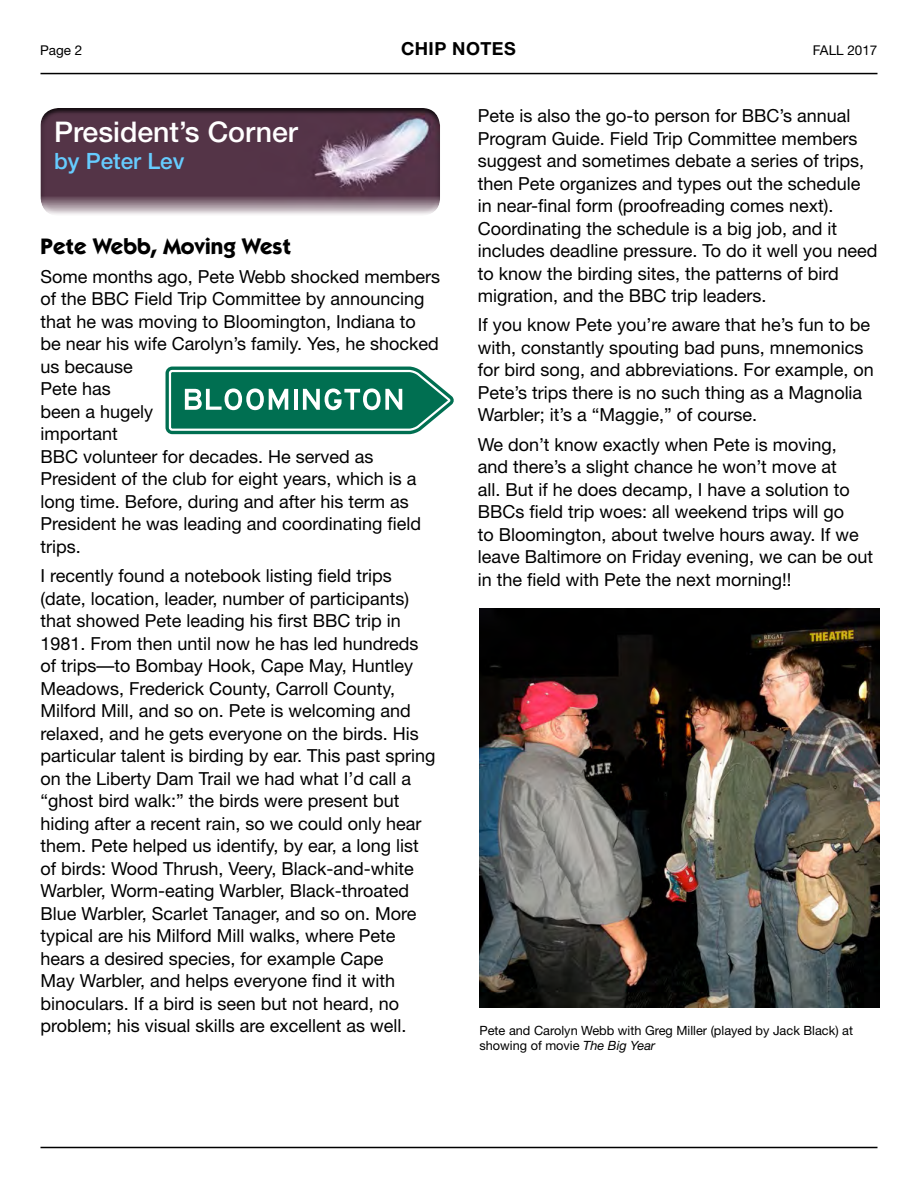
<style>
.page{position:relative;width:918px;height:1188px;background:#fff}
.page>*{position:absolute;margin:0;border:0;box-sizing:border-box;transform-origin:0 0}
.t1{font:500 28.5px "Helvetica Neue";color:#fff}
.t2{font:700 22.5px "Itc Kabel";color:#000}
.t3{font:500 22.5px "Helvetica Neue";color:#6cf}
.t4{font:18px/22.5px "Helvetica Neue";color:#000}
.t5{font:700 18px "Helvetica Neue";letter-spacing:.025em;color:#000}
.t6{font:13.5px "Helvetica Neue";color:#000}
.t7{font:12.75px/15.3px "Helvetica Neue";color:#000}
.s1{font-style:italic}
</style>
<div class="page">
<hr style="left:40px;top:73px;width:838px;height:1px;background:#000">
<hr style="left:40px;top:1147px;width:838px;height:1px;background:#000">
<div style="left:34px;top:198px;width:413px;height:19px;background:#fff;opacity:.75"></div>
<div style="left:34px;top:100px;width:413px;height:104px;background:#000;opacity:.75"></div>
<img style="left:480px;top:608px;width:399px;height:400px">
<svg style="left:166px;top:367px;width:288px;height:67px"></svg>
<p class="t6" style="left:40px;top:42px;width:44px">Page 2</p>
<p class="t5" style="left:401px;top:37px;width:116px">CHIP NOTES</p>
<p class="t6" style="left:813px;top:42px;width:66px">FALL 2017</p>
<h1 class="t1" style="left:54px;top:115px;width:245px">President’s Corner</h1>
<p class="t3" style="left:54px;top:147px;width:132px">by Peter Lev</p>
<p class="t2" style="left:40px;top:232px;width:252px">Pete Webb, Moving West</p>
<p class="t4" style="left:40px;top:265px;width:401px">Some months ago, Pete Webb shocked members of the BBC Field Trip Committee by announcing that he was moving to Bloomington, Indiana to be near his wife Carolyn’s family. Yes, he shocked us because<br>Pete has<br>been a hugely<br>important<br>BBC volunteer for decades. He served as<br>President of the club for eight years, which is a long time. Before, during and after his term as<br>President he was leading and coordinating field trips.</p>
<p class="t4" style="left:40px;top:564px;width:397px">I recently found a notebook listing field trips (date, location, leader, number of participants) that showed Pete leading his first BBC trip in 1981. From then until now he has led hundreds of trips—to Bombay Hook, Cape May, Huntley Meadows, Frederick County, Carroll County, Milford Mill, and so on. Pete is welcoming and relaxed, and he gets everyone on the birds. His particular talent is birding by ear. This past spring on the Liberty Dam Trail we had what I’d call a “ghost bird walk:” the birds were present but hiding after a recent rain, so we could only hear them. Pete helped us identify, by ear, a long list of birds: Wood Thrush, Veery, Black-and-white Warbler, Worm-eating Warbler, Black-throated Blue Warbler, Scarlet Tanager, and so on. More typical are his Milford Mill walks, where Pete hears a desired species, for example Cape<br>May Warbler, and helps everyone find it with binoculars. If a bird is seen but not heard, no problem; his visual skills are excellent as well.</p>
<p class="t4" style="left:478px;top:104px;width:401px">Pete is also the go-to person for BBC’s annual Program Guide. Field Trip Committee members suggest and sometimes debate a series of trips, then Pete organizes and types out the schedule in near-final form (proofreading comes next).<br>Coordinating the schedule is a big job, and it includes deadline pressure. To do it well you need to know the birding sites, the patterns of bird migration, and the BBC trip leaders.</p>
<p class="t4" style="left:478px;top:314px;width:398px">If you know Pete you’re aware that he’s fun to be with, constantly spouting bad puns, mnemonics for bird song, and abbreviations. For example, on Pete’s trips there is no such thing as a Magnolia Warbler; it’s a “Maggie,” of course.</p>
<p class="t4" style="left:478px;top:433px;width:397px">We don’t know exactly when Pete is moving,<br>and there’s a slight chance he won’t move at<br>all. But if he does decamp, I have a solution to BBCs field trip woes: all weekend trips will go<br>to Bloomington, about twelve hours away. If we leave Baltimore on Friday evening, we can be out in the field with Pete the next morning!!</p>
<p class="t7" style="left:480px;top:1022px;width:375px">Pete and Carolyn Webb with Greg Miller (played by Jack Black) at showing of movie <span class="s1">The Big Year</span></p>
</div>
